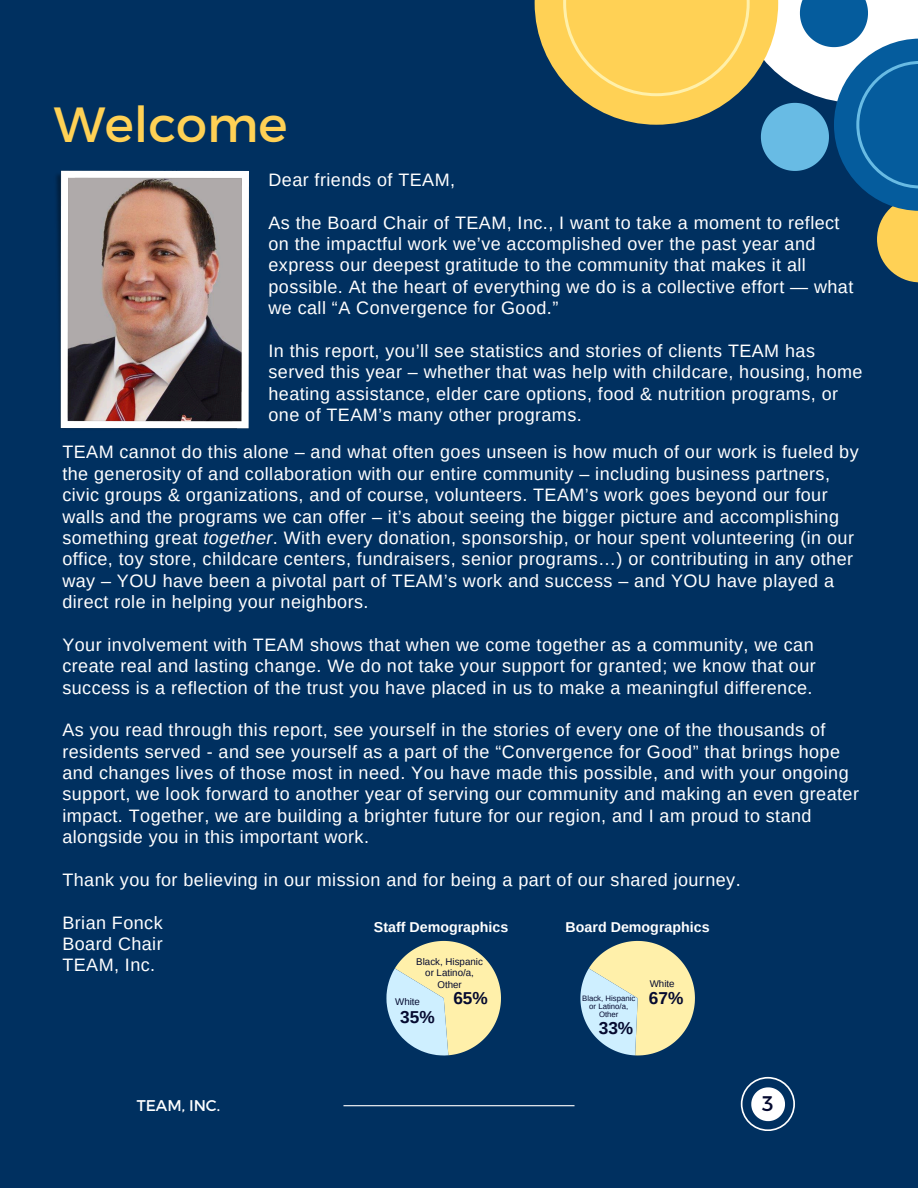
<style>
.page{position:relative;width:918px;height:1188px;background:#003060}
.page>*{position:absolute;margin:0;border:0;box-sizing:border-box;transform-origin:0 0}
.t1{font:49.35px "Montserrat";color:#ffd155}
.t2{font:21.15px "Montserrat";color:#050a30}
.t3{font:18px/21.3px "Arimo";letter-spacing:.025em;color:#fff}
.t4{font:700 17.25px "Arimo";color:#050a30}
.t5{font:15.45px "Montserrat";color:#fff}
.t6{font:700 14.25px "Arimo";color:#fff}
.t7{font:9.75px/11.4px "Arimo";color:#050a30;text-align:center}
.t8{font:7.8px/7.8px "Arimo";color:#050a30;text-align:center}
.s1{font-style:italic}
</style>
<div class="page">
<svg style="left:535px;top:0;width:383px;height:282px"></svg>
<hr style="left:343px;top:1105px;width:232px;height:1px;background:#fff">
<svg style="left:741px;top:1077px;width:54px;height:54px"></svg>
<img style="left:56px;top:170px;width:193px;height:259px">
<svg style="left:386px;top:940px;width:115px;height:116px"></svg>
<svg style="left:580px;top:940px;width:115px;height:116px"></svg>
<p class="t1" style="left:54px;top:92px;width:236px">Welcome</p>
<p class="t3" style="left:268px;top:169px;width:188px">Dear friends of TEAM,</p>
<h1 class="t3" style="left:268px;top:212px;width:586px">As the Board Chair of TEAM, Inc., I want to take a moment to reflect on the impactful work we’ve accomplished over the past year and express our deepest gratitude to the community that makes it all possible. At the heart of everything we do is a collective effort — what we call “A Convergence for Good.”</h1>
<p class="t3" style="left:268px;top:340px;width:596px">In this report, you’ll see statistics and stories of clients TEAM has served this year – whether that was help with childcare, housing, home heating assistance, elder care options, food &amp; nutrition programs, or one of TEAM’s many other programs.</p>
<h3 class="t3" style="left:62px;top:441px;width:798px">TEAM cannot do this alone – and what often goes unseen is how much of our work is fueled by the generosity of and collaboration with our entire community – including business partners, civic groups &amp; organizations, and of course, volunteers. TEAM’s work goes beyond our four walls and the programs we can offer – it’s about seeing the bigger picture and accomplishing something great <span class="s1">together</span>. With every donation, sponsorship, or hour spent volunteering (in our office, toy store, childcare centers, fundraisers, senior programs…) or contributing in any other way – YOU have been a pivotal part of TEAM’s work and success – and YOU have played a direct role in helping your neighbors.</h3>
<h3 class="t3" style="left:62px;top:634px;width:755px;text-align:justify">Your involvement with TEAM shows that when we come together as a community, we can create real and lasting change. We do not take your support for granted; we know that our success is a reflection of the trust you have placed in us to make a meaningful difference.</h3>
<h3 class="t3" style="left:62px;top:719px;width:798px">As you read through this report, see yourself in the stories of every one of the thousands of residents served - and see yourself as a part of the “Convergence for Good” that brings hope and changes lives of those most in need. You have made this possible, and with your ongoing support, we look forward to another year of serving our community and making an even greater impact. Together, we are building a brighter future for our region, and I am proud to stand alongside you in this important work.</h3>
<h3 class="t3" style="left:62px;top:869px;width:680px">Thank you for believing in our mission and for being a part of our shared journey.</h3>
<h3 class="t3" style="left:62px;top:912px;width:102px;text-align:justify">Brian Fonck Board Chair TEAM, Inc.</h3>
<h6 class="t6" style="left:374px;top:919px;width:136px">Staff Demographics</h6>
<h2 class="t6" style="left:566px;top:919px;width:145px">Board Demographics</h2>
<h5 class="t7" style="left:416px;top:956px;width:68px">Black, Hispanic or Latino/a,<br>Other</h5>
<h6 class="t7" style="left:395px;top:996px;width:26px">White</h6>
<h5 class="t4" style="left:453px;top:989px;width:36px">65%</h5>
<h2 class="t4" style="left:400px;top:1007px;width:36px">35%</h2>
<p class="t7" style="left:650px;top:978px;width:26px">White</p>
<h2 class="t4" style="left:649px;top:989px;width:36px">67%</h2>
<h6 class="t8" style="left:582px;top:995px;width:55px">Black, Hispanic or Latino/a,<br>Other</h6>
<h2 class="t4" style="left:599px;top:1018px;width:36px">33%</h2>
<h3 class="t5" style="left:137px;top:1095px;width:85px">TEAM, INC.</h3>
<h3 class="t2" style="left:762px;top:1090px;width:13px">3</h3>
</div>
